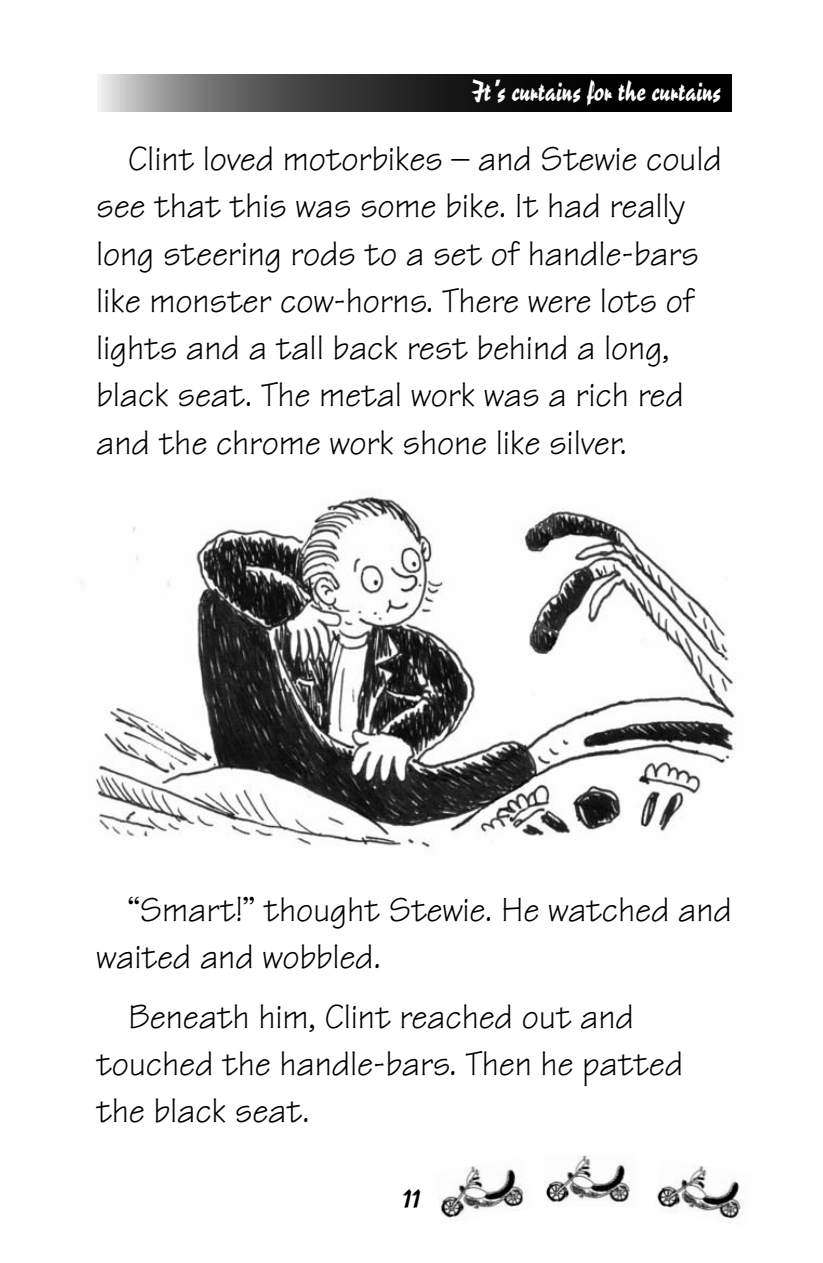
<style>
.page{position:relative;width:823px;height:1263px;background:#fff}
.page>*{position:absolute;margin:0;border:0;box-sizing:border-box;transform-origin:0 0}
.t1{font:36px/47.2px "Tekton";letter-spacing:-.005em;color:#000}
.t2{font:27px "Reporter Two";color:#fff}
.t3{font:24.75px "Reporter Two";color:#000}
</style>
<div class="page">
<svg style="left:100px;top:75px;width:631px;height:36px;background:#373737"></svg>
<img style="left:656px;top:1166px;width:86px;height:57px">
<img style="left:546px;top:1155px;width:84px;height:52px">
<img style="left:439px;top:1166px;width:85px;height:52px">
<img style="left:96px;top:496px;width:640px;height:354px">
<p class="t2" style="left:471px;top:80px;width:252px">It’s curtains for the curtains</p>
<p class="t1" style="left:96px;top:140px;width:627px;text-indent:32px">Clint loved motorbikes – and Stewie could see that this was some bike. It had really long steering rods to a set of handle-bars like monster cow-horns. There were lots of lights and a tall back rest behind a long, black seat. The metal work was a rich red and the chrome work shone like silver.</p>
<p class="t1" style="left:96px;top:891px;width:637px;text-indent:32px">“Smart!” thought Stewie. He watched and waited and wobbled.</p>
<p class="t1" style="left:96px;top:998px;width:588px;text-indent:32px">Beneath him, Clint reached out and touched the handle-bars. Then he patted the black seat.</p>
<p class="t3" style="left:402px;top:1189px;width:20px">11</p>
</div>
